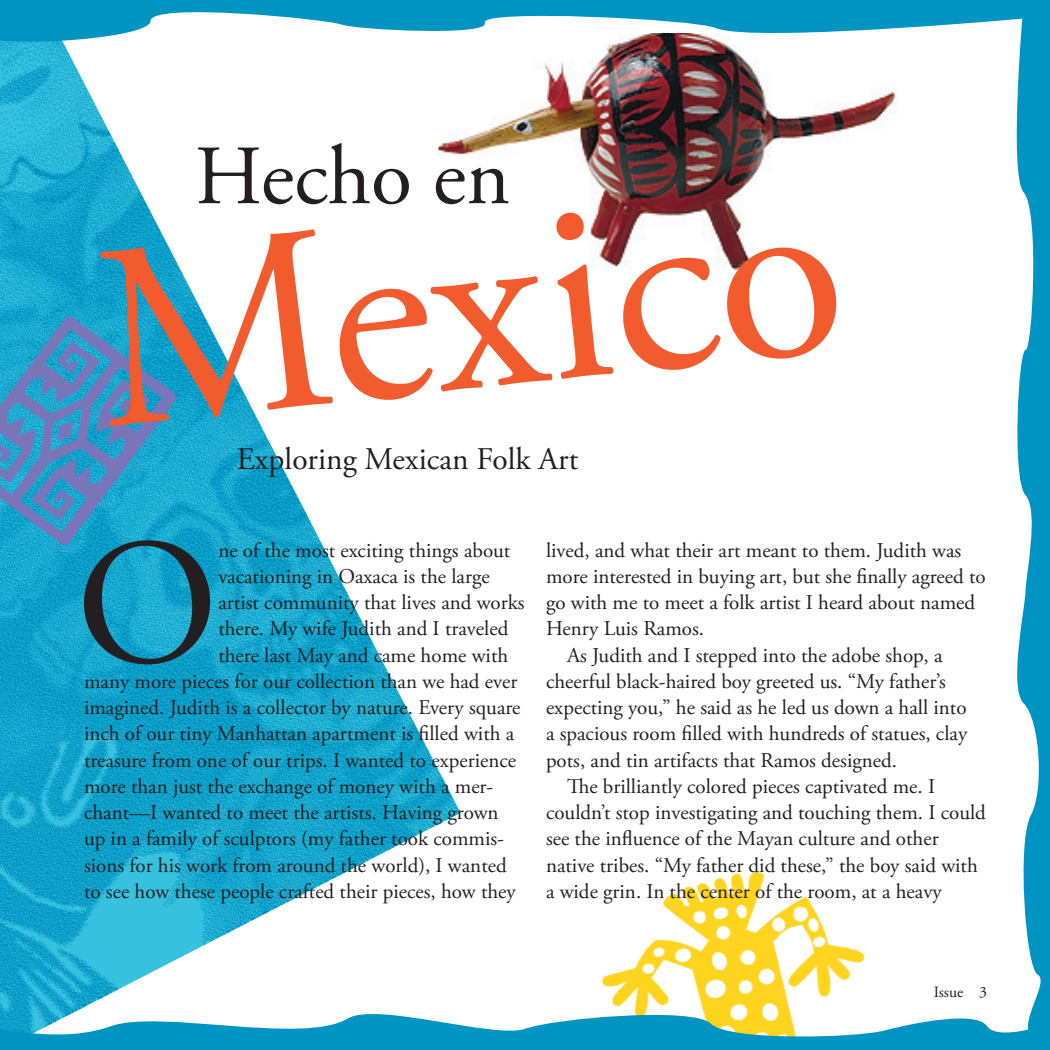
<style>
.page{position:relative;width:1050px;height:1050px;background:#fff}
.page>*{position:absolute;margin:0;border:0;box-sizing:border-box;transform-origin:0 0}
.t1{font:262.5px "Adobe Garamond Pro";color:#f15b2e}
.Body_Text___Drop_Cap{font:179.38px "Adobe Garamond Pro";color:#231f20}
.t2{font:84px "Adobe Garamond Pro";color:#231f20}
.t3{font:31.5px "Adobe Garamond Pro";color:#231f20}
.Body_Text___Drop_Cap-2{font:21px/26.2px "Adobe Garamond Pro";color:#231f20}
.Body_Text{font:21px/26.2px "Adobe Garamond Pro";color:#231f20}
.t4{font:15.75px "Adobe Garamond Pro";color:#231f20}
</style>
<div class="page">
<img style="left:0;top:51px;width:461px;height:950px">
<img style="left:601px;top:871px;width:264px;height:130px">
<img style="left:0;top:302px;width:190px;height:259px">
<svg style="left:1016px;top:51px;width:34px;height:950px;fill:#0094c3"></svg>
<svg style="left:0;top:1001px;width:1050px;height:49px;fill:#0496c3"></svg>
<svg style="left:0;top:0;width:1050px;height:51px;fill:#0094c3"></svg>
<img style="left:438px;top:34px;width:468px;height:246px">
<p class="t2" style="left:195px;top:126px;width:317px">Hecho en</p>
<p class="t1" style="left:79px;top:187px;width:752px;rotate:-6deg">Mexico</p>
<p class="t3" style="left:237px;top:440px;width:343px">Exploring Mexican Folk Art</p>
<p class="Body_Text___Drop_Cap" style="left:76px;top:497px;width:144px">O</p>
<p class="Body_Text___Drop_Cap-2" style="left:218px;top:538px;width:294px">ne of the most exciting things about</p>
<p class="Body_Text___Drop_Cap-2" style="left:218px;top:564px;width:273px">vacationing in Oaxaca is the large</p>
<p class="Body_Text___Drop_Cap-2" style="left:218px;top:590px;width:308px">artist community that lives and works</p>
<p class="Body_Text___Drop_Cap-2" style="left:218px;top:616px;width:292px">there. My wife Judith and I traveled</p>
<p class="Body_Text___Drop_Cap-2" style="left:218px;top:643px;width:291px">there last May and came home with</p>
<p class="Body_Text___Drop_Cap-2" style="left:84px;top:669px;width:435px">many more pieces for our collection than we had ever</p>
<p class="Body_Text___Drop_Cap-2" style="left:84px;top:695px;width:438px">imagined. Judith is a collector by nature. Every square</p>
<p class="Body_Text___Drop_Cap-2" style="left:84px;top:721px;width:432px">inch of our tiny Manhattan apartment is filled with a</p>
<p class="Body_Text___Drop_Cap-2" style="left:84px;top:748px;width:434px">treasure from one of our trips. I wanted to experience</p>
<p class="Body_Text___Drop_Cap-2" style="left:84px;top:774px;width:411px">more than just the exchange of money with a mer-</p>
<p class="Body_Text___Drop_Cap-2" style="left:84px;top:800px;width:416px">chant—I wanted to meet the artists. Having grown</p>
<p class="Body_Text___Drop_Cap-2" style="left:84px;top:826px;width:422px">up in a family of sculptors (my father took commis-</p>
<p class="Body_Text___Drop_Cap-2" style="left:84px;top:853px;width:424px">sions for his work from around the world), I wanted</p>
<p class="Body_Text___Drop_Cap-2" style="left:84px;top:879px;width:433px">to see how these people crafted their pieces, how they</p>
<p class="Body_Text___Drop_Cap-2" style="left:546px;top:538px;width:441px">lived, and what their art meant to them. Judith was more interested in buying art, but she finally agreed to go with me to meet a folk artist I heard about named Henry Luis Ramos.</p>
<p class="Body_Text" style="left:546px;top:643px;width:423px;text-indent:21px">As Judith and I stepped into the adobe shop, a cheerful black-haired boy greeted us. “My father’s expecting you,” he said as he led us down a hall into a spacious room filled with hundreds of statues, clay pots, and tin artifacts that Ramos designed.</p>
<p class="Body_Text" style="left:546px;top:774px;width:442px;text-indent:21px">The brilliantly colored pieces captivated me. I couldn’t stop investigating and touching them. I could see the influence of the Mayan culture and other native tribes. “My father did these,” the boy said with a wide grin. In the center of the room, at a heavy</p>
<p class="t4" style="left:934px;top:983px;width:55px">Issue 3</p>
</div>
